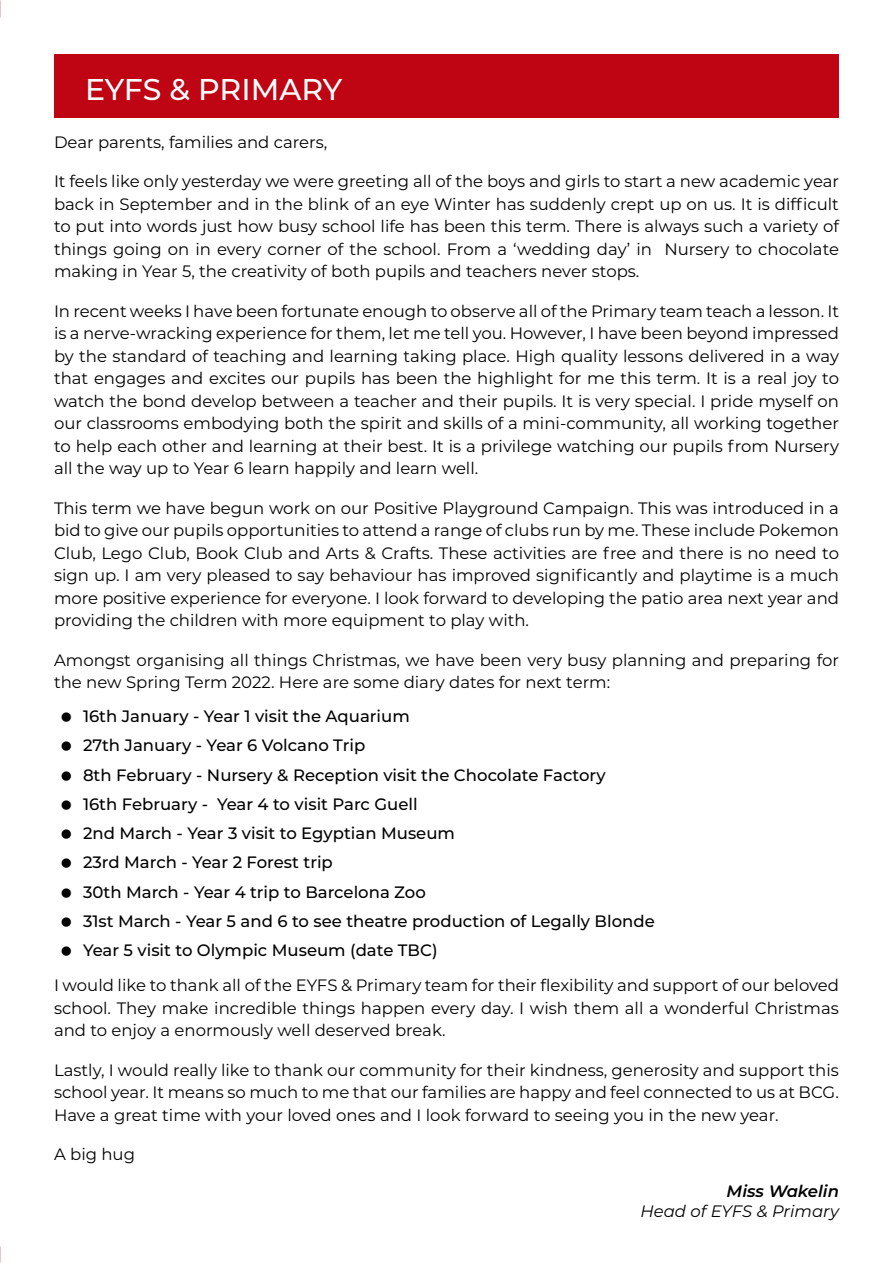
<style>
.page{position:relative;width:893px;height:1263px;background:#fff}
.page>*{position:absolute;margin:0;border:0;box-sizing:border-box;transform-origin:0 0}
.t1{font:500 30px "Montserrat";letter-spacing:-.005em;color:#fff}
.t2{font:16.5px/22.5px "Montserrat";color:#020203;text-align:justify}
.t3{font:500 16.5px/29.2px "Montserrat";color:#020203}
.t4{font:italic 16.5px "Montserrat";color:#020203}
.t5{font:italic 600 16.5px "Montserrat";color:#020203}
</style>
<div class="page">
<div style="left:54px;top:54px;width:785px;height:64px;background:#bf0413"></div>
<h1 class="t1" style="left:85px;top:69px;width:259px">EYFS &amp; PRIMARY</h1>
<p class="t2" style="left:54px;top:130px;width:275px">Dear parents, families and carers,</p>
<p class="t2" style="left:54px;top:170px;width:787px">It feels like only yesterday we were greeting all of the boys and girls to start a new academic year back in September and in the blink of an eye Winter has suddenly crept up on us. It is difficult to put into words just how busy school life has been this term. There is always such a variety of things going on in every corner of the school. From a ‘wedding day’ in Nursery to chocolate making in Year 5, the creativity of both pupils and teachers never stops.</p>
<p class="t2" style="left:54px;top:299px;width:787px">In recent weeks I have been fortunate enough to observe all of the Primary team teach a lesson. It is a nerve-wracking experience for them, let me tell you. However, I have been beyond impressed by the standard of teaching and learning taking place. High quality lessons delivered in a way that engages and excites our pupils has been the highlight for me this term. It is a real joy to watch the bond develop between a teacher and their pupils. It is very special. I pride myself on our classrooms embodying both the spirit and skills of a mini-community, all working together to help each other and learning at their best. It is a privilege watching our pupils from Nursery all the way up to Year 6 learn happily and learn well.</p>
<p class="t2" style="left:54px;top:496px;width:787px">This term we have begun work on our Positive Playground Campaign. This was introduced in a bid to give our pupils opportunities to attend a range of clubs run by me. These include Pokemon Club, Lego Club, Book Club and Arts &amp; Crafts. These activities are free and there is no need to sign up. I am very pleased to say behaviour has improved significantly and playtime is a much more positive experience for everyone. I look forward to developing the patio area next year and providing the children with more equipment to play with.</p>
<p class="t2" style="left:54px;top:648px;width:787px">Amongst organising all things Christmas, we have been very busy planning and preparing for the new Spring Term 2022. Here are some diary dates for next term:</p>
<p class="t3" style="left:83px;top:701px;width:573px">16th January - Year 1 visit the Aquarium<br>27th January - Year 6 Volcano Trip<br>8th February - Nursery &amp; Reception visit the Chocolate Factory<br>16th February - Year 4 to visit Parc Guell<br>2nd March - Year 3 visit to Egyptian Museum<br>23rd March - Year 2 Forest trip<br>30th March - Year 4 trip to Barcelona Zoo<br>31st March - Year 5 and 6 to see theatre production of Legally Blonde Year 5 visit to Olympic Museum (date TBC)</p>
<p class="t2" style="left:54px;top:974px;width:786px">I would like to thank all of the EYFS &amp; Primary team for their flexibility and support of our beloved school. They make incredible things happen every day. I wish them all a wonderful Christmas and to enjoy a enormously well deserved break.</p>
<p class="t2" style="left:54px;top:1058px;width:786px">Lastly, I would really like to thank our community for their kindness, generosity and support this school year. It means so much to me that our families are happy and feel connected to us at BCG.<br>Have a great time with your loved ones and I look forward to seeing you in the new year.</p>
<p class="t2" style="left:54px;top:1143px;width:83px">A big hug</p>
<p class="t5" style="left:727px;top:1179px;width:114px">Miss Wakelin</p>
<p class="t4" style="left:640px;top:1200px;width:200px">Head of EYFS &amp; Primary</p>
</div>
